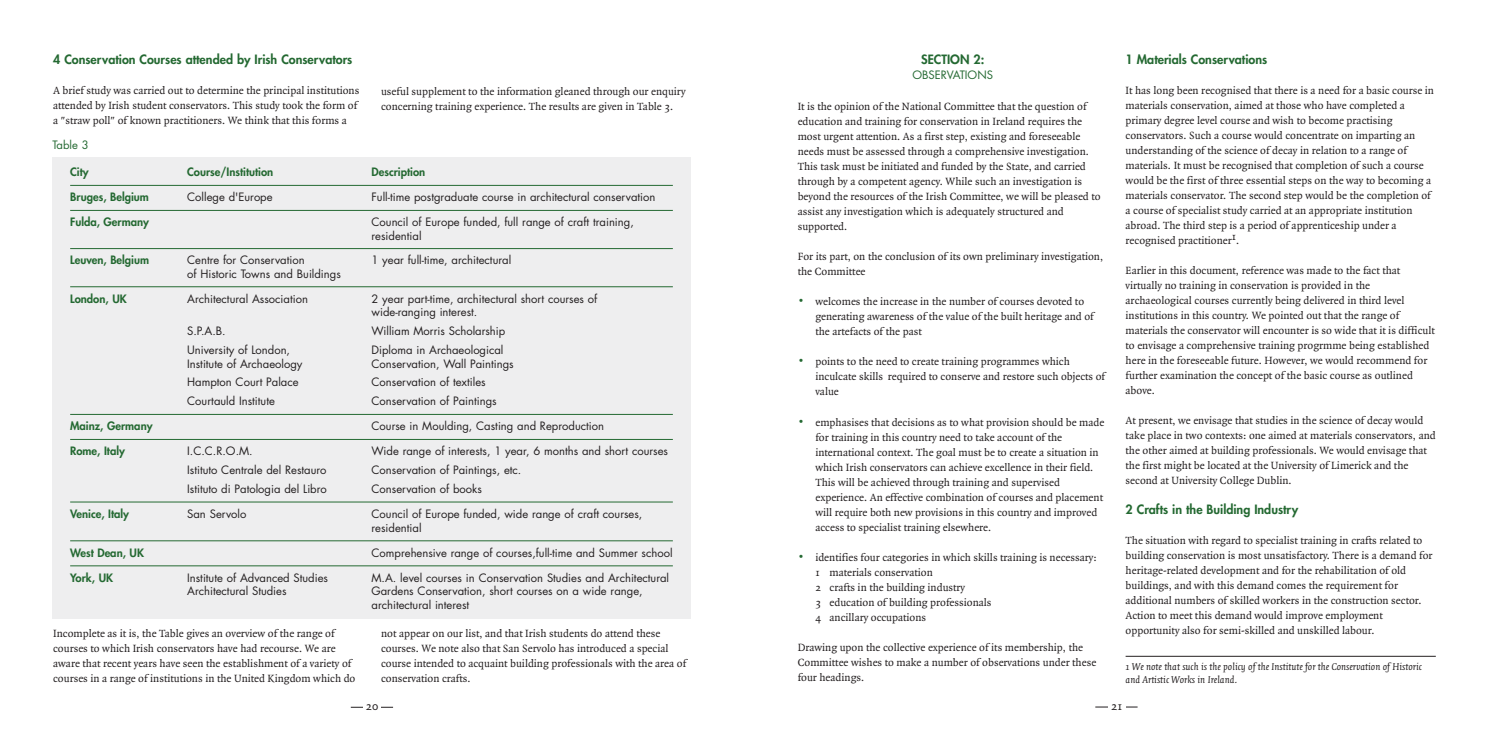
<style>
.page{position:relative;width:1489px;height:745px;background:#fff}
.page>*{position:absolute;margin:0;border:0;box-sizing:border-box;transform-origin:0 0}
.t1{font:800 12.5px "Futura";color:#246932}
.t2{font:12.5px "Quadraat";color:#231f20}
.t3{font:11.25px/15px "Quadraat";color:#231f20}
.t4{font:11.25px/13.8px "Futura";color:#231f20}
.t5{font:800 11.25px "Futura";color:#246932}
.t6{font:11.25px "Futura";color:#246932}
.t7{font:italic 10.62px/12.5px "Quadraat";color:#231f20}
.s1{font-size:15px;color:#246932}
</style>
<div class="page">
<hr style="left:351px;top:706px;width:42px;height:1px;background:#231f20">
<div style="left:52px;top:157px;width:638px;height:462px;background:#eeeeef"></div>
<hr style="left:70px;top:185px;width:603px;height:1px;background:#246932">
<hr style="left:70px;top:210px;width:603px;height:1px;background:#246932">
<hr style="left:70px;top:248px;width:603px;height:1px;background:#246932">
<hr style="left:70px;top:286px;width:603px;height:1px;background:#246932">
<hr style="left:70px;top:414px;width:603px;height:1px;background:#246932">
<hr style="left:70px;top:439px;width:603px;height:1px;background:#246932">
<hr style="left:70px;top:501px;width:603px;height:1px;background:#246932">
<hr style="left:70px;top:540px;width:603px;height:1px;background:#246932">
<hr style="left:70px;top:565px;width:603px;height:1px;background:#246932">
<hr style="left:1125px;top:655px;width:310px;height:1px;background:#231f20">
<div style="left:363px;top:698px;width:18px;height:20px;background:#fff"></div>
<hr style="left:1095px;top:706px;width:42px;height:1px;background:#231f20">
<div style="left:1107px;top:698px;width:18px;height:20px;background:#fff"></div>
<p class="t1" style="left:53px;top:51px;width:301px">4 Conservation Courses attended by Irish Conservators</p>
<p class="t3" style="left:53px;top:83px;width:308px">A brief study was carried out to determine the principal institutions attended by Irish student conservators. This study took the form of a "straw poll" of known practitioners. We think that this forms a</p>
<p class="t3" style="left:381px;top:84px;width:306px">useful supplement to the information gleaned through our enquiry concerning training experience. The results are given in Table 3.</p>
<p class="t6" style="left:52px;top:137px;width:38px">Table 3</p>
<p class="t5" style="left:70px;top:164px;width:20px">City</p>
<p class="t5" style="left:187px;top:164px;width:88px">Course/Institution</p>
<p class="t5" style="left:371px;top:164px;width:55px">Description</p>
<p class="t5" style="left:70px;top:189px;width:80px">Bruges, Belgium</p>
<p class="t4" style="left:187px;top:190px;width:87px">College d'Europe</p>
<p class="t4" style="left:371px;top:190px;width:285px">Full-time postgraduate course in architectural conservation</p>
<p class="t5" style="left:70px;top:214px;width:80px">Fulda, Germany</p>
<p class="t4" style="left:371px;top:215px;width:264px">Council of Europe funded, full range of craft training, residential</p>
<p class="t5" style="left:70px;top:252px;width:80px">Leuven, Belgium</p>
<p class="t4" style="left:187px;top:252px;width:119px">Centre for Conservation</p>
<p class="t4" style="left:371px;top:252px;width:141px">1 year full-time, architectural</p>
<p class="t4" style="left:187px;top:266px;width:155px">of Historic Towns and Buildings</p>
<p class="t5" style="left:70px;top:291px;width:58px">London, UK</p>
<p class="t4" style="left:187px;top:291px;width:122px">Architectural Association</p>
<p class="t4" style="left:371px;top:291px;width:227px">2 year part-time, architectural short courses of wide-ranging interest.</p>
<p class="t4" style="left:187px;top:324px;width:40px">S.P.A.B.</p>
<p class="t4" style="left:371px;top:324px;width:135px">William Morris Scholarship</p>
<p class="t4" style="left:187px;top:342px;width:104px">University of London,</p>
<p class="t4" style="left:371px;top:342px;width:133px">Diploma in Archaeological</p>
<p class="t4" style="left:187px;top:356px;width:117px">Institute of Archaeology</p>
<p class="t4" style="left:371px;top:356px;width:144px">Conservation, Wall Paintings</p>
<p class="t4" style="left:187px;top:375px;width:113px">Hampton Court Palace</p>
<p class="t4" style="left:371px;top:375px;width:116px">Conservation of textiles</p>
<p class="t4" style="left:187px;top:394px;width:89px">Courtauld Institute</p>
<p class="t4" style="left:371px;top:394px;width:127px">Conservation of Paintings</p>
<p class="t5" style="left:70px;top:418px;width:84px">Mainz, Germany</p>
<p class="t4" style="left:371px;top:419px;width:234px">Course in Moulding, Casting and Reproduction</p>
<p class="t5" style="left:70px;top:443px;width:56px">Rome, Italy</p>
<p class="t4" style="left:187px;top:444px;width:67px">I.C.C.R.O.M.</p>
<p class="t4" style="left:371px;top:444px;width:298px">Wide range of interests, 1 year, 6 months and short courses</p>
<p class="t4" style="left:187px;top:462px;width:141px">Istituto Centrale del Restauro</p>
<p class="t4" style="left:371px;top:462px;width:151px">Conservation of Paintings, etc.</p>
<p class="t4" style="left:187px;top:481px;width:141px">Istituto di Patologia del Libro</p>
<p class="t4" style="left:371px;top:481px;width:112px">Conservation of books</p>
<p class="t5" style="left:70px;top:506px;width:60px">Venice, Italy</p>
<p class="t4" style="left:187px;top:506px;width:61px">San Servolo</p>
<p class="t4" style="left:371px;top:506px;width:272px">Council of Europe funded, wide range of craft courses, residential</p>
<p class="t5" style="left:70px;top:544px;width:75px">West Dean, UK</p>
<p class="t4" style="left:371px;top:545px;width:302px">Comprehensive range of courses,full-time and Summer school</p>
<p class="t5" style="left:70px;top:569px;width:44px">York, UK</p>
<p class="t4" style="left:187px;top:570px;width:142px">Institute of Advanced Studies</p>
<p class="t4" style="left:371px;top:570px;width:299px">M.A. level courses in Conservation Studies and Architectural</p>
<p class="t4" style="left:187px;top:584px;width:101px">Architectural Studies</p>
<p class="t4" style="left:371px;top:584px;width:272px">Gardens Conservation, short courses on a wide range, architectural interest</p>
<p class="t3" style="left:53px;top:626px;width:304px">Incomplete as it is, the Table gives an overview of the range of courses to which Irish conservators have had recourse. We are aware that recent years have seen the establishment of a variety of courses in a range of institutions in the United Kingdom which do</p>
<p class="t3" style="left:381px;top:625px;width:306px">not appear on our list, and that Irish students do attend these courses. We note also that San Servolo has introduced a special course intended to acquaint building professionals with the area of conservation crafts.</p>
<p class="t1" style="left:921px;top:51px;width:65px">SECTION 2:</p>
<p class="t6" style="left:912px;top:67px;width:82px">OBSERVATIONS</p>
<p class="t3" style="left:797px;top:99px;width:304px">It is the opinion of the National Committee that the question of education and training for conservation in Ireland requires the most urgent attention. As a first step, existing and foreseeable needs must be assessed through a comprehensive investigation.<br>This task must be initiated and funded by the State, and carried through by a competent agency. While such an investigation is beyond the resources of the Irish Committee, we will be pleased to assist any investigation which is adequately structured and supported.</p>
<p class="t3" style="left:797px;top:249px;width:307px">For its part, on the conclusion of its own preliminary investigation, the Committee</p>
<p class="t3" style="left:815px;top:294px;width:280px;text-indent:-18px"><span class="s1">•</span> welcomes the increase in the number of courses devoted to generating awareness of the value of the built heritage and of the artefacts of the past</p>
<p class="t3" style="left:815px;top:354px;width:291px;text-indent:-18px"><span class="s1">•</span> points to the need to create training programmes which inculcate skills required to conserve and restore such objects of value</p>
<p class="t3" style="left:815px;top:414px;width:290px;text-indent:-18px"><span class="s1">•</span> emphasises that decisions as to what provision should be made for training in this country need to take account of the international context. The goal must be to create a situation in which Irish conservators can achieve excellence in their field.<br>This will be achieved through training and supervised experience. An effective combination of courses and placement will require both new provisions in this country and improved access to specialist training elsewhere.</p>
<p class="t3" style="left:815px;top:549px;width:282px;text-indent:-18px"><span class="s1">•</span> identifies four categories in which skills training is necessary:<br>1 materials conservation<br>2 crafts in the building industry<br>3 education of building professionals<br>4 ancillary occupations</p>
<p class="t3" style="left:797px;top:639px;width:300px">Drawing upon the collective experience of its membership, the<br>Committee wishes to make a number of observations under these four headings.</p>
<p class="t1" style="left:1125px;top:51px;width:143px">1 Materials Conservations</p>
<p class="t3" style="left:1125px;top:83px;width:310px">It has long been recognised that there is a need for a basic course in materials conservation, aimed at those who have completed a primary degree level course and wish to become practising conservators. Such a course would concentrate on imparting an understanding of the science of decay in relation to a range of materials. It must be recognised that completion of such a course would be the first of three essential steps on the way to becoming a materials conservator. The second step would be the completion of a course of specialist study carried at an appropriate institution abroad. The third step is a period of apprenticeship under a recognised practitioner1.</p>
<p class="t3" style="left:1125px;top:263px;width:310px">Earlier in this document, reference was made to the fact that virtually no training in conservation is provided in the archaeological courses currently being delivered in third level institutions in this country. We pointed out that the range of materials the conservator will encounter is so wide that it is difficult to envisage a comprehensive training progrmme being established here in the foreseeable future. However, we would recommend for further examination the concept of the basic course as outlined above.</p>
<p class="t3" style="left:1125px;top:413px;width:311px">At present, we envisage that studies in the science of decay would take place in two contexts: one aimed at materials conservators, and the other aimed at building professionals. We would envisage that the first might be located at the University of Limerick and the second at University College Dublin.</p>
<p class="t1" style="left:1125px;top:501px;width:174px">2 Crafts in the Building Industry</p>
<p class="t3" style="left:1125px;top:533px;width:308px">The situation with regard to specialist training in crafts related to building conservation is most unsatisfactory. There is a demand for heritage-related development and for the rehabilitation of old buildings, and with this demand comes the requirement for additional numbers of skilled workers in the construction sector.<br>Action to meet this demand would improve employment opportunity also for semi-skilled and unskilled labour.</p>
<p class="t7" style="left:1125px;top:660px;width:298px">1 We note that such is the policy of the Institute for the Conservation of Historic and Artistic Works in Ireland.</p>
<p class="t2" style="left:366px;top:699px;width:14px">20</p>
<p class="t2" style="left:1111px;top:698px;width:13px">21</p>
</div>
